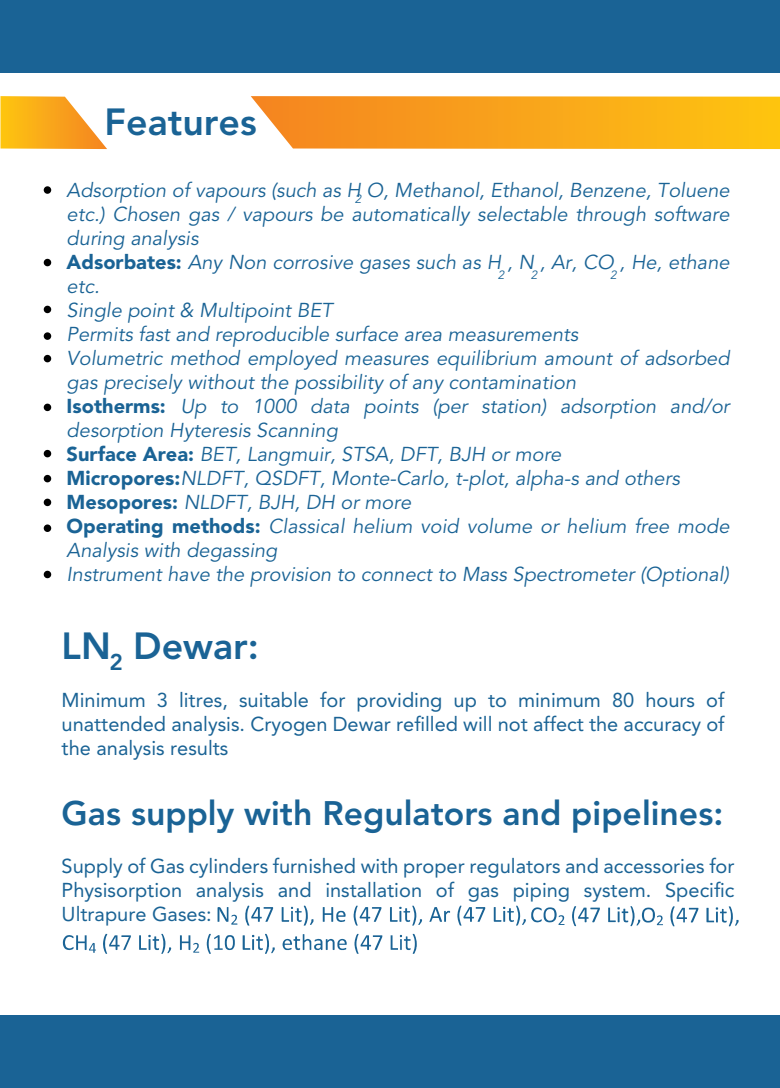
<style>
.page{position:relative;width:780px;height:1088px;background:#fff}
.page>*{position:absolute;margin:0;border:0;box-sizing:border-box;transform-origin:0 0}
.t1{font:800 37.5px "Avenir LT Std";color:#1a6395}
.t2{font:800 33.75px "Avenir LT Std";color:#1a6395}
.t3{font:800 22.75px "Avenir LT Std";color:#1a6395}
.t4{font:italic 20px/24px "Avenir LT Std";color:#1a6395}
.t5{font:20px/24px "Avenir LT Std";color:#1a6395;text-align:justify}
.t6{font:italic 12px "Avenir LT Std";color:#1a6395}
.s1{font-weight:900;font-style:normal}
</style>
<div class="page">
<div style="left:0;top:0;width:780px;height:73px;background:#1a6395"></div>
<div style="left:0;top:1015px;width:780px;height:73px;background:#1a6395"></div>
<svg style="left:0;top:96px;width:107px;height:53px"></svg>
<svg style="left:251px;top:96px;width:529px;height:53px;background:#f9a924"></svg>
<div style="left:44px;top:186px;width:7px;height:8px;background:#000;border-radius:50%"></div>
<div style="left:44px;top:259px;width:7px;height:7px;background:#000;border-radius:50%"></div>
<div style="left:44px;top:306px;width:7px;height:7px;background:#000;border-radius:50%"></div>
<div style="left:44px;top:332px;width:7px;height:8px;background:#000;border-radius:50%"></div>
<div style="left:44px;top:355px;width:7px;height:7px;background:#000;border-radius:50%"></div>
<div style="left:44px;top:404px;width:7px;height:7px;background:#000;border-radius:50%"></div>
<div style="left:44px;top:450px;width:7px;height:7px;background:#000;border-radius:50%"></div>
<div style="left:44px;top:475px;width:7px;height:7px;background:#000;border-radius:50%"></div>
<div style="left:44px;top:499px;width:7px;height:7px;background:#000;border-radius:50%"></div>
<div style="left:44px;top:524px;width:7px;height:8px;background:#000;border-radius:50%"></div>
<div style="left:44px;top:571px;width:7px;height:7px;background:#000;border-radius:50%"></div>
<svg style="left:217px;top:907px;width:20px;height:17px"></svg>
<svg style="left:245px;top:905px;width:28px;height:20px"></svg>
<svg style="left:282px;top:905px;width:31px;height:20px"></svg>
<svg style="left:323px;top:907px;width:22px;height:15px"></svg>
<svg style="left:353px;top:905px;width:28px;height:20px"></svg>
<svg style="left:390px;top:905px;width:32px;height:20px"></svg>
<svg style="left:429px;top:907px;width:21px;height:15px"></svg>
<svg style="left:457px;top:905px;width:28px;height:20px"></svg>
<svg style="left:493px;top:905px;width:71px;height:20px"></svg>
<svg style="left:572px;top:906px;width:28px;height:20px"></svg>
<svg style="left:608px;top:906px;width:55px;height:20px"></svg>
<svg style="left:670px;top:906px;width:28px;height:20px"></svg>
<svg style="left:706px;top:906px;width:32px;height:20px"></svg>
<svg style="left:63px;top:935px;width:33px;height:18px"></svg>
<svg style="left:103px;top:934px;width:28px;height:20px"></svg>
<svg style="left:139px;top:934px;width:32px;height:20px"></svg>
<svg style="left:180px;top:935px;width:19px;height:17px"></svg>
<svg style="left:207px;top:934px;width:28px;height:20px"></svg>
<svg style="left:243px;top:934px;width:32px;height:20px"></svg>
<svg style="left:282px;top:934px;width:64px;height:16px"></svg>
<svg style="left:354px;top:934px;width:28px;height:20px"></svg>
<svg style="left:390px;top:934px;width:27px;height:20px"></svg>
<h1 class="t1" style="left:105px;top:100px;width:154px">Features</h1>
<p class="t4" style="left:67px;top:179px;width:664px">Adsorption of vapours (such as H O, Methanol, Ethanol, Benzene, Toluene etc.) Chosen gas / vapours be automatically selectable through software during analysis<br><span class="s1">Adsorbates:</span> Any Non corrosive gases such as H , N , Ar, CO , He, ethane etc.<br>Single point &amp; Multipoint BET<br>Permits fast and reproducible surface area measurements<br>Volumetric method employed measures equilibrium amount of adsorbed gas precisely without the possibility of any contamination<br><span class="s1">Isotherms:</span> Up to 1000 data points (per station) adsorption and/or desorption Hyteresis Scanning<br><span class="s1">Surface Area:</span> BET, Langmuir, STSA, DFT, BJH or more <span class="s1">Micropores:</span>NLDFT, QSDFT, Monte-Carlo, t-plot, alpha-s and others <span class="s1">Mesopores:</span> NLDFT, BJH, DH or more<br><span class="s1">Operating methods:</span> Classical helium void volume or helium free mode Analysis with degassing<br>Instrument have the provision to connect to Mass Spectrometer (Optional)</p>
<p class="t6" style="left:355px;top:192px;width:8px">2</p>
<p class="t6" style="left:497px;top:268px;width:8px">2</p>
<p class="t6" style="left:531px;top:268px;width:8px">2</p>
<p class="t6" style="left:610px;top:268px;width:8px">2</p>
<h1 class="t1" style="left:62px;top:623px;width:199px">LN Dewar:</h1>
<p class="t5" style="left:62px;top:688px;width:664px">Minimum 3 litres, suitable for providing up to minimum 80 hours of unattended analysis. Cryogen Dewar refilled will not affect the accuracy of the analysis results</p>
<h2 class="t2" style="left:62px;top:793px;width:663px">Gas supply with Regulators and pipelines:</h2>
<p class="t5" style="left:62px;top:854px;width:674px">Supply of Gas cylinders furnished with proper regulators and accessories for Physisorption analysis and installation of gas piping system. Specific Ultrapure Gases:</p>
<p class="t3" style="left:110px;top:649px;width:15px">2</p>
</div>
